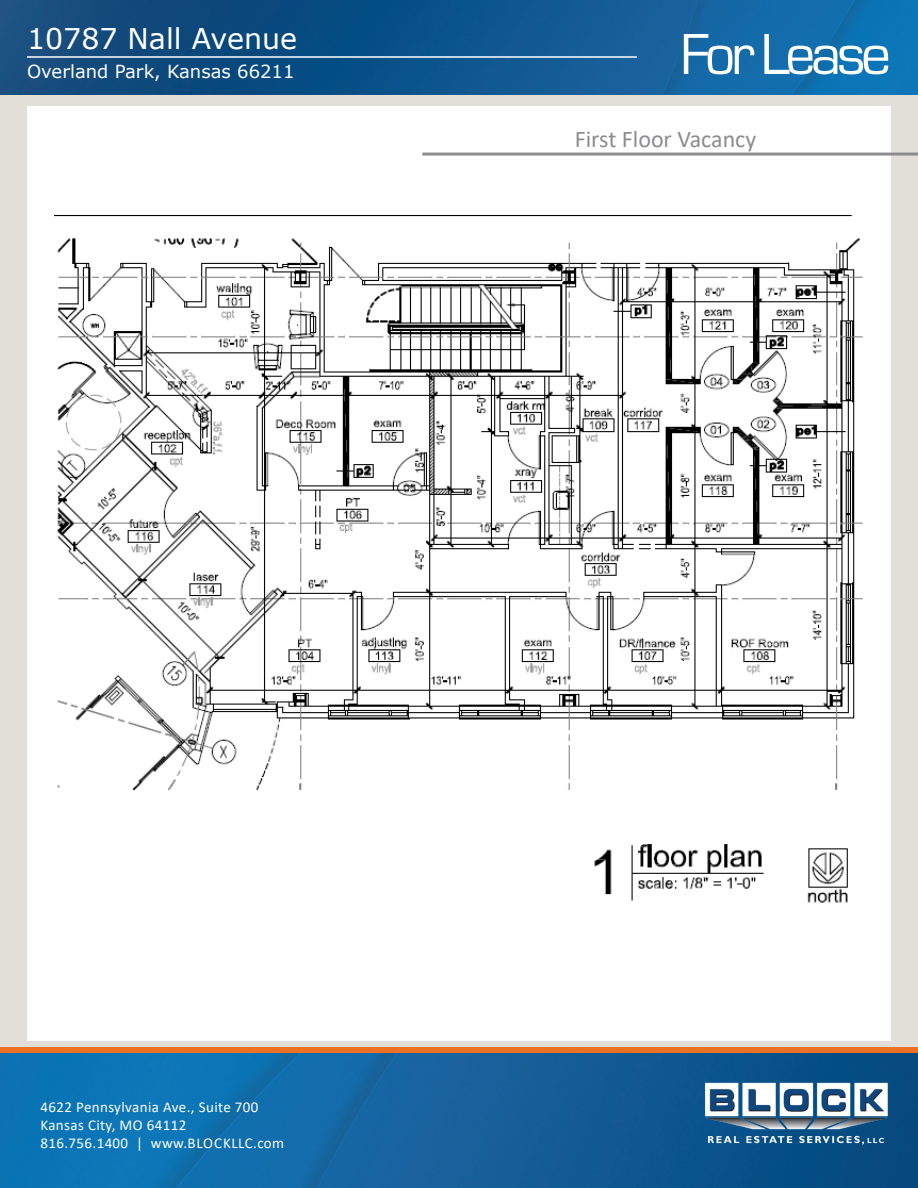
<style>
.page{position:relative;width:918px;height:1188px;background:#fff}
.page>*{position:absolute;margin:0;border:0;box-sizing:border-box;transform-origin:0 0}
.t1{font:60px "Eurostile";letter-spacing:-.075em;color:#fff}
.t2{font:28.5px "Verdana";color:#fff}
.t3{font:24px "Calibri";color:#8c8c8f}
.t4{font:18px "Verdana";color:#fff}
.t5{font:15px/18px "Calibri";letter-spacing:.025em;color:#fff}
</style>
<div class="page">
<div style="left:0;top:93px;width:918px;height:978px;background:#e2dfd9"></div>
<img style="left:0;top:1053px;width:918px;height:135px">
<img style="left:701px;top:1073px;width:190px;height:75px">
<div style="left:0;top:1047px;width:918px;height:6px;background:#eb7125"></div>
<img style="left:0;top:0;width:918px;height:94px">
<hr style="left:27px;top:56px;width:610px;height:2px;background:#fff">
<div style="left:27px;top:107px;width:864px;height:934px;background:#fff"></div>
<hr style="left:422px;top:153px;width:496px;height:3px;background:#8c8c8f">
<img style="left:54px;top:215px;width:809px;height:688px">
<h2 class="t2" style="left:27px;top:19px;width:272px">10787 Nall Avenue</h2>
<p class="t4" style="left:27px;top:59px;width:269px">Overland Park, Kansas 66211</p>
<h1 class="t1" style="left:680px;top:22px;width:212px">For Lease</h1>
<p class="t3" style="left:575px;top:122px;width:183px">First Floor Vacancy</p>
<p class="t5" style="left:40px;top:1097px;width:245px">4622 Pennsylvania Ave., Suite 700<br>Kansas City, MO 64112<br>816.756.1400 | www.BLOCKLLC.com</p>
</div>
